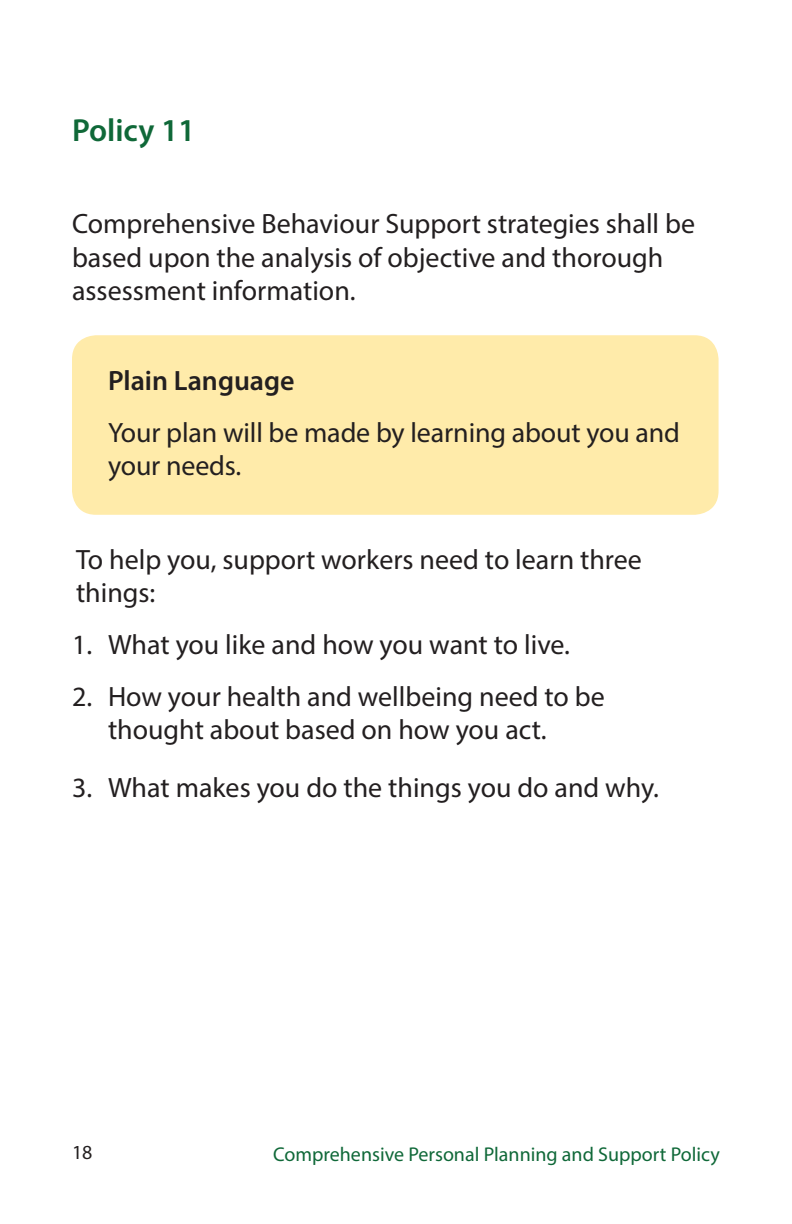
<style>
.page{position:relative;width:792px;height:1224px;background:#fff}
.page>*{position:absolute;margin:0;border:0;box-sizing:border-box;transform-origin:0 0}
.Main_Headings_-_Myri{font:600 32px "Myriad Pro";color:#0f6838}
.Body_text_-_Myriad_P{font:28px/33.6px "Myriad Pro";color:#231f20}
.Body_text_-_Myriad_P-2{font:600 28px "Myriad Pro";color:#231f20}
.t1{font:20px "Myriad Pro";color:#0f6838}
.t2{font:20px "Myriad Pro";color:#231f20}
</style>
<div class="page">
<div style="left:72px;top:335px;width:647px;height:180px;background:#ffebaa;border-radius:24px"></div>
<p class="Main_Headings_-_Myri" style="left:72px;top:110px;width:125px">Policy 11</p>
<p class="Body_text_-_Myriad_P" style="left:72px;top:207px;width:625px">Comprehensive Behaviour Support strategies shall be based upon the analysis of objective and thorough assessment information.</p>
<p class="Body_text_-_Myriad_P-2" style="left:108px;top:363px;width:188px">Plain Language</p>
<p class="Body_text_-_Myriad_P" style="left:108px;top:415px;width:574px">Your plan will be made by learning about you and your needs.</p>
<p class="Body_text_-_Myriad_P" style="left:76px;top:542px;width:567px">To help you, support workers need to learn three things:</p>
<p class="Body_text_-_Myriad_P" style="left:72px;top:627px;width:500px">1. What you like and how you want to live.</p>
<p class="Body_text_-_Myriad_P" style="left:108px;top:679px;width:498px;text-indent:-36px">2. How your health and wellbeing need to be thought about based on how you act.</p>
<p class="Body_text_-_Myriad_P" style="left:72px;top:771px;width:588px">3. What makes you do the things you do and why.</p>
<p class="t2" style="left:72px;top:1140px;width:22px">18</p>
<p class="t1" style="left:273px;top:1141px;width:448px">Comprehensive Personal Planning and Support Policy</p>
</div>
